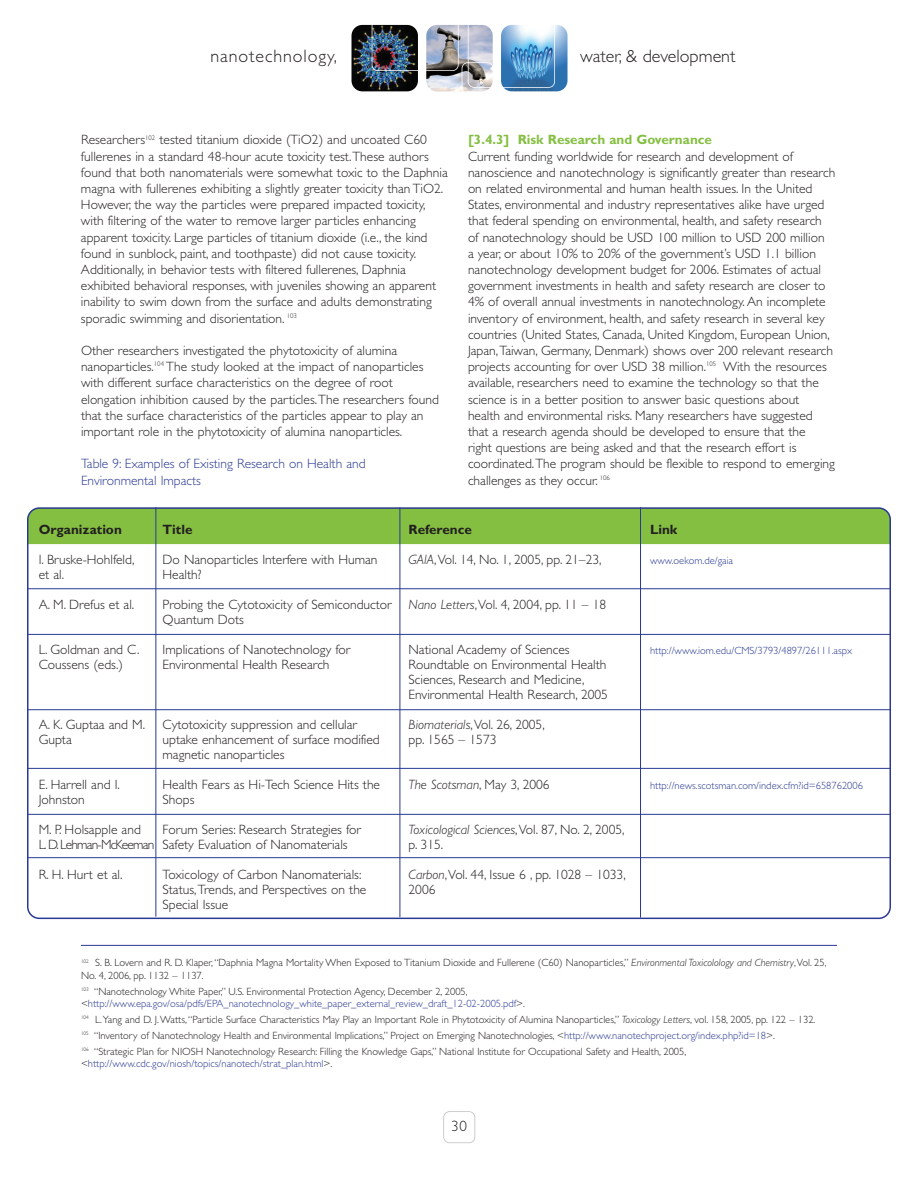
<style>
.page{position:relative;width:918px;height:1188px;background:#fff}
.page>*{position:absolute;margin:0;border:0;box-sizing:border-box;transform-origin:0 0}
.t1{font:300 18px "Gill Sans";color:#231f20}
.t2{font:300 18px "Gill Sans";letter-spacing:.05em;color:#231f20}
.t3{font:300 15px "Gill Sans";color:#231f20}
.t4{font:300 13.5px/16.2px "Gill Sans";color:#231f20}
.t5{font:300 13.5px/16.2px "Gill Sans";color:#293a93}
.t6{font:300 13.5px/15px "Gill Sans";letter-spacing:-.06em;color:#231f20}
.t7{font:700 13.5px "Gill Sans";color:#84bf42}
.t8{font:700 13.5px "Gill Sans";color:#231f20}
.t9{font:italic 300 13.5px "Gill Sans";color:#231f20}
.t10{font:300 10.5px/15.9px "Gill Sans";color:#231f20}
.t11{font:300 10.5px/12.6px "Gill Sans";color:#293a93}
.s1{font-style:italic}
.s2{font-style:normal}
.s3{color:#231f20}
.s4{color:#293a93}
</style>
<div class="page">
<img style="left:352px;top:25px;width:66px;height:66px">
<img style="left:426px;top:25px;width:67px;height:66px">
<img style="left:501px;top:25px;width:67px;height:66px">
<div style="left:372px;top:17px;width:87px;height:54px;border:2px solid #fff;border-radius:6px"></div>
<div style="left:468px;top:18px;width:87px;height:70px;border:2px solid #fff;border-radius:6px"></div>
<div style="left:462px;top:62px;width:32px;height:32px;border:2px solid #fff;border-radius:6px"></div>
<div style="left:443px;top:1111px;width:32px;height:32px;border:2px solid #bcbdc0;border-radius:6px"></div>
<svg style="left:27px;top:507px;width:864px;height:412px"></svg>
<hr style="left:155px;top:507px;width:1px;height:410px;background:#293a93">
<hr style="left:400px;top:507px;width:1px;height:410px;background:#293a93">
<hr style="left:640px;top:507px;width:1px;height:411px;background:#293a93">
<hr style="left:27px;top:588px;width:863px;height:1px;background:#293a93">
<hr style="left:27px;top:634px;width:863px;height:1px;background:#293a93">
<hr style="left:27px;top:709px;width:863px;height:1px;background:#293a93">
<hr style="left:27px;top:814px;width:863px;height:1px;background:#293a93">
<hr style="left:27px;top:857px;width:863px;height:1px;background:#293a93">
<hr style="left:27px;top:768px;width:863px;height:1px;background:#293a93">
<hr style="left:81px;top:945px;width:756px;height:1px;background:#293795">
<h1 class="t2" style="left:211px;top:45px;width:128px">nanotechnology,</h1>
<h1 class="t1" style="left:580px;top:45px;width:157px">water, &amp; development</h1>
<p class="t4" style="left:81px;top:132px;width:368px">Researchers<sup>102</sup> tested titanium dioxide (TiO2) and uncoated C60 fullerenes in a standard 48-hour acute toxicity test.These authors found that both nanomaterials were somewhat toxic to the Daphnia magna with fullerenes exhibiting a slightly greater toxicity than TiO2.<br>However, the way the particles were prepared impacted toxicity, with filtering of the water to remove larger particles enhancing apparent toxicity. Large particles of titanium dioxide (i.e., the kind found in sunblock, paint, and toothpaste) did not cause toxicity.<br>Additionally, in behavior tests with filtered fullerenes, Daphnia exhibited behavioral responses, with juveniles showing an apparent inability to swim down from the surface and adults demonstrating sporadic swimming and disorientation. <sup>103</sup></p>
<p class="t4" style="left:81px;top:342px;width:359px">Other researchers investigated the phytotoxicity of alumina nanoparticles.<sup>104</sup> The study looked at the impact of nanoparticles with different surface characteristics on the degree of root elongation inhibition caused by the particles.The researchers found that the surface characteristics of the particles appear to play an important role in the phytotoxicity of alumina nanoparticles.</p>
<p class="t5" style="left:81px;top:456px;width:286px">Table 9: Examples of Existing Research on Health and<br>Environmental Impacts</p>
<p class="t7" style="left:468px;top:135px;width:246px">[3.4.3] Risk Research and Governance</p>
<p class="t4" style="left:468px;top:148px;width:369px">Current funding worldwide for research and development of nanoscience and nanotechnology is significantly greater than research on related environmental and human health issues. In the United States, environmental and industry representatives alike have urged that federal spending on environmental, health, and safety research of nanotechnology should be USD 100 million to USD 200 million<br>a year, or about 10% to 20% of the government’s USD 1.1 billion nanotechnology development budget for 2006. Estimates of actual government investments in health and safety research are closer to 4% of overall annual investments in nanotechnology. An incomplete inventory of environment, health, and safety research in several key countries (United States, Canada, United Kingdom, European Union, Japan,Taiwan, Germany, Denmark) shows over 200 relevant research projects accounting for over USD 38 million.<sup>105</sup> With the resources available, researchers need to examine the technology so that the science is in a better position to answer basic questions about<br>health and environmental risks. Many researchers have suggested that a research agenda should be developed to ensure that the<br>right questions are being asked and that the research effort is coordinated.The program should be flexible to respond to emerging challenges as they occur. <sup>106</sup></p>
<p class="t8" style="left:39px;top:524px;width:85px">Organization</p>
<p class="t4" style="left:39px;top:552px;width:97px;line-height:15px">I. Bruske-Hohlfeld, et al.</p>
<p class="t4" style="left:39px;top:596px;width:97px">A. M. Drefus et al.</p>
<p class="t4" style="left:39px;top:642px;width:102px;line-height:15px">L. Goldman and C.<br>Coussens (eds.)</p>
<p class="t8" style="left:163px;top:524px;width:31px">Title</p>
<p class="t4" style="left:163px;top:552px;width:217px;line-height:15px">Do Nanoparticles Interfere with Human<br>Health?</p>
<p class="t4" style="left:163px;top:597px;width:231px;line-height:15px">Probing the Cytotoxicity of Semiconductor<br>Quantum Dots</p>
<p class="t4" style="left:163px;top:642px;width:189px;line-height:15px">Implications of Nanotechnology for<br>Environmental Health Research</p>
<p class="t4" style="left:39px;top:717px;width:108px;line-height:15px">A. K. Guptaa and M.<br>Gupta</p>
<p class="t4" style="left:39px;top:777px;width:83px;line-height:15px">E. Harrell and I.<br>Johnston</p>
<p class="t6" style="left:39px;top:822px;width:117px">M. P. Holsapple and<br>L. D. Lehman-McKeeman</p>
<p class="t4" style="left:39px;top:866px;width:85px">R. H. Hurt et al.</p>
<p class="t4" style="left:163px;top:717px;width:219px;line-height:15px">Cytotoxicity suppression and cellular uptake enhancement of surface modified magnetic nanoparticles</p>
<p class="t4" style="left:163px;top:777px;width:219px;line-height:15px">Health Fears as Hi-Tech Science Hits the<br>Shops</p>
<p class="t4" style="left:163px;top:822px;width:200px;line-height:15px">Forum Series: Research Strategies for<br>Safety Evaluation of Nanomaterials</p>
<p class="t4" style="left:163px;top:867px;width:205px;line-height:15px">Toxicology of Carbon Nanomaterials:<br>Status,Trends, and Perspectives on the<br>Special Issue</p>
<p class="t8" style="left:409px;top:524px;width:65px">Reference</p>
<p class="t4" style="left:409px;top:551px;width:195px"><span class="s1">GAIA</span>,Vol. 14, No. 1, 2005, pp. 21–23,</p>
<p class="t4" style="left:409px;top:596px;width:199px"><span class="s1">Nano Letters</span>,Vol. 4, 2004, pp. 11 – 18</p>
<p class="t4" style="left:409px;top:642px;width:201px;line-height:15px">National Academy of Sciences Roundtable on Environmental Health Sciences, Research and Medicine, Environmental Health Research, 2005</p>
<p class="t4" style="left:409px;top:717px;width:138px;line-height:15px"><span class="s1">Biomaterials</span>,Vol. 26, 2005, pp. 1565 – 1573</p>
<p class="t9" style="left:409px;top:776px;width:143px">The Scotsman<span class="s2">, May 3, 2006</span></p>
<p class="t4" style="left:409px;top:822px;width:218px;line-height:15px"><span class="s1">Toxicological Sciences</span>,Vol. 87, No. 2, 2005, p. 315.</p>
<p class="t4" style="left:409px;top:867px;width:219px;line-height:15px"><span class="s1">Carbon</span>,Vol. 44, Issue 6 , pp. 1028 – 1033,<br>2006</p>
<p class="t8" style="left:650px;top:524px;width:29px">Link</p>
<p class="t11" style="left:650px;top:554px;width:85px">www.oekom.de/gaia</p>
<p class="t11" style="left:650px;top:644px;width:204px">http://www.iom.edu/CMS/3793/4897/26111.aspx</p>
<p class="t11" style="left:650px;top:779px;width:215px">http://news.scotsman.com/index.cfm?id=658762006</p>
<p class="t10" style="left:81px;top:956px;width:747px;line-height:12.6px"><sup>102</sup> S. B. Lovern and R. D. Klaper,“Daphnia Magna Mortality When Exposed to Titanium Dioxide and Fullerene (C60) Nanoparticles,” <span class="s1">Environmental Toxicolology and Chemistry</span>,Vol. 25,<br>No. 4, 2006, pp. 1132 – 1137.</p>
<p class="t11" style="left:81px;top:985px;width:446px"><sup>103</sup> <span class="s3">“Nanotechnology White Paper,” U.S. Environmental Protection Agency, December 2, 2005, &lt;</span>http://www.epa.gov/osa/pdfs/EPA_nanotechnology_white_paper_external_review_draft_12-02-2005.pdf<span class="s3">&gt;.</span></p>
<p class="t10" style="left:81px;top:1011px;width:736px"><sup>104</sup> L.Yang and D. J.Watts,“Particle Surface Characteristics May Play an Important Role in Phytotoxicity of Alumina Nanoparticles,” <span class="s1">Toxicology Letters</span>, vol. 158, 2005, pp. 122 – 132.<br><sup>105</sup> “Inventory of Nanotechnology Health and Environmental Implications,” Project on Emerging Nanotechnologies, &lt;<span class="s4">http://www.nanotechproject.org/index.php?id=18</span>&gt;.<br><sup>106</sup> “Strategic Plan for NIOSH Nanotechnology Research: Filling the Knowledge Gaps,” National Institute for Occupational Safety and Health, 2005,</p>
<p class="t11" style="left:81px;top:1057px;width:253px"><span class="s3">&lt;</span>http://www.cdc.gov/niosh/topics/nanotech/strat_plan.html<span class="s3">&gt;.</span></p>
<p class="t3" style="left:451px;top:1117px;width:17px">30</p>
</div>
